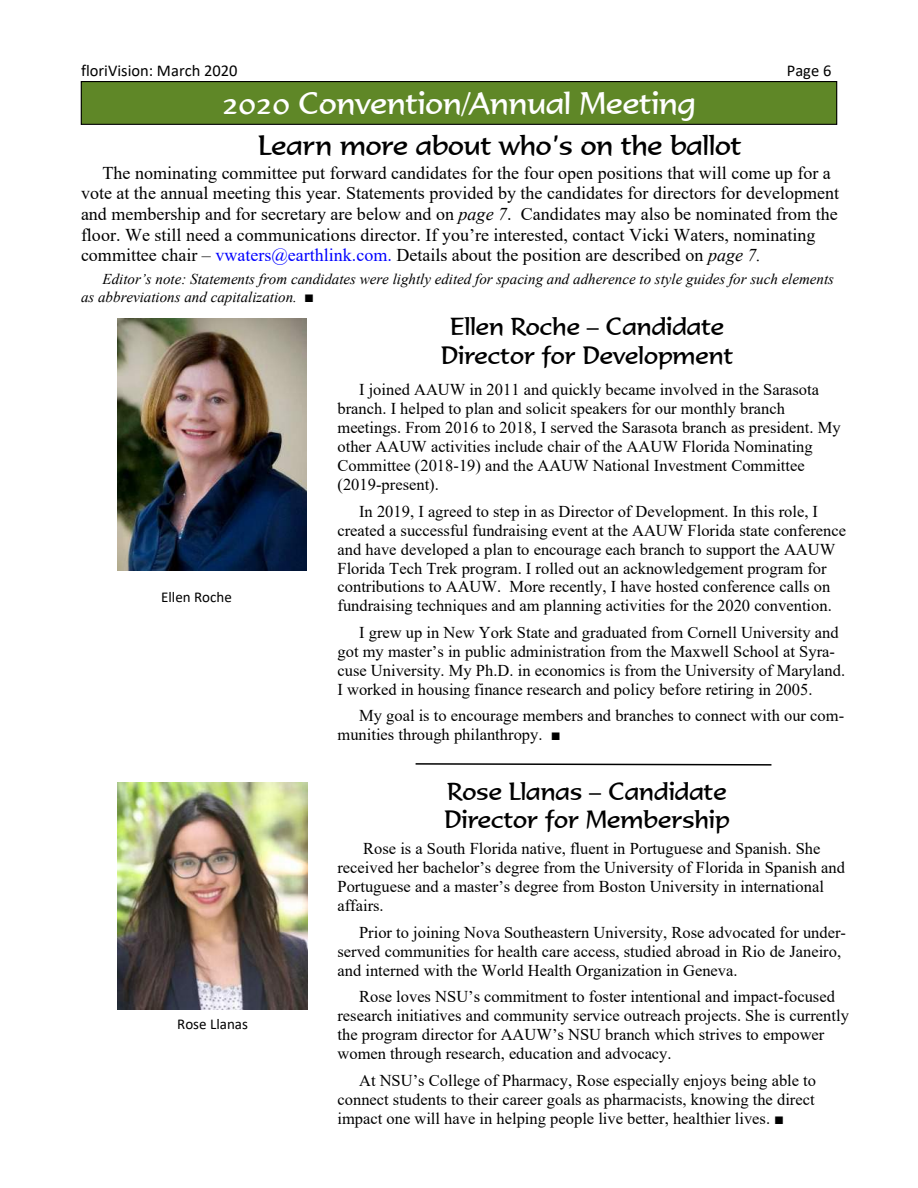
<style>
.page{position:relative;width:918px;height:1188px;background:#fff}
.page>*{position:absolute;margin:0;border:0;box-sizing:border-box;transform-origin:0 0}
.t1{font:30px "Formal 436 BT";color:#fff}
.t2{font:27px "Formal 436 BT";color:#000}
.t3{font:24px/29px "Formal 436 BT";color:#000;text-align:center}
.t4{font:18px/20.7px "Times New Roman";color:#000}
.t5{font:16.5px/18.9px "Times New Roman";color:#000}
.t6{font:16.5px "Calibri";color:#000}
.t7{font:italic 15px/18.6px "Times New Roman";color:#000}
.t8{font:15px "Calibri";color:#000}
.s1{font-style:italic}
.s2{color:#00f}
.s3{font-style:normal;font-size:16.5px}
</style>
<div class="page">
<div style="left:81px;top:82px;width:756px;height:42px;background:#5f8727"></div>
<div style="left:81px;top:81px;width:756px;height:44px;border:1px solid #000"></div>
<img style="left:118px;top:319px;width:189px;height:251px">
<img style="left:117px;top:782px;width:190px;height:227px">
<svg style="left:415px;top:763px;width:357px;height:3px"></svg>
<p class="t6" style="left:81px;top:64px;width:158px">floriVision: March 2020</p>
<p class="t6" style="left:787px;top:63px;width:46px">Page 6</p>
<h1 class="t1" style="left:222px;top:92px;width:475px">2020 Convention/Annual Meeting</h1>
<h2 class="t2" style="left:258px;top:135px;width:485px">Learn more about who’s on the ballot</h2>
<p class="t4" style="left:81px;top:164px;width:760px;text-indent:22px">The nominating committee put forward candidates for the four open positions that will come up for a vote at the annual meeting this year. Statements provided by the candidates for directors for development and membership and for secretary are below and on <span class="s1">page 7</span>. Candidates may also be nominated from the floor. We still need a communications director. If you’re interested, contact Vicki Waters, nominating committee chair – <span class="s2">vwaters@earthlink.com.</span> Details about the position are described on <span class="s1">page 7.</span></p>
<p class="t7" style="left:81px;top:271px;width:755px;text-indent:22px">Editor’s note: Statements from candidates were lightly edited for spacing and adherence to style guides for such elements as abbreviations and capitalization. <span class="s3">■</span></p>
<p class="t8" style="left:161px;top:591px;width:72px">Ellen Roche</p>
<p class="t8" style="left:177px;top:1018px;width:72px">Rose Llanas</p>
<h3 class="t3" style="left:441px;top:315px;width:294px">Ellen Roche – Candidate<br>Director for Development</h3>
<p class="t5" style="left:338px;top:382px;width:505px;text-indent:22px">I joined AAUW in 2011 and quickly became involved in the Sarasota branch. I helped to plan and solicit speakers for our monthly branch meetings. From 2016 to 2018, I served the Sarasota branch as president. My other AAUW activities include chair of the AAUW Florida Nominating Committee (2018-19) and the AAUW National Investment Committee (2019-present).</p>
<p class="t5" style="left:338px;top:503px;width:510px;text-indent:22px">In 2019, I agreed to step in as Director of Development. In this role, I created a successful fundraising event at the AAUW Florida state conference and have developed a plan to encourage each branch to support the AAUW Florida Tech Trek program. I rolled out an acknowledgement program for contributions to AAUW. More recently, I have hosted conference calls on fundraising techniques and am planning activities for the 2020 convention.</p>
<p class="t5" style="left:338px;top:625px;width:509px;text-indent:22px">I grew up in New York State and graduated from Cornell University and got my master’s in public administration from the Maxwell School at Syra&shy;cuse University. My Ph.D. in economics is from the University of Maryland.<br>I worked in housing finance research and policy before retiring in 2005.</p>
<p class="t5" style="left:338px;top:708px;width:508px;text-indent:22px">My goal is to encourage members and branches to connect with our com&shy;munities through philanthropy. ■</p>
<h3 class="t3" style="left:444px;top:779px;width:287px;text-align:left">Rose Llanas – Candidate<br>Director for Membership</h3>
<p class="t5" style="left:338px;top:841px;width:509px;text-indent:26px">Rose is a South Florida native, fluent in Portuguese and Spanish. She received her bachelor’s degree from the University of Florida in Spanish and Portuguese and a master’s degree from Boston University in international affairs.</p>
<p class="t5" style="left:338px;top:924px;width:510px;text-indent:22px">Prior to joining Nova Southeastern University, Rose advocated for under&shy;served communities for health care access, studied abroad in Rio de Janeiro, and interned with the World Health Organization in Geneva.</p>
<p class="t5" style="left:338px;top:989px;width:513px;text-indent:22px">Rose loves NSU’s commitment to foster intentional and impact-focused research initiatives and community service outreach projects. She is currently the program director for AAUW’s NSU branch which strives to empower women through research, education and advocacy.</p>
<p class="t5" style="left:338px;top:1072px;width:480px;text-align:justify;text-indent:22px">At NSU’s College of Pharmacy, Rose especially enjoys being able to connect students to their career goals as pharmacists, knowing the direct impact one will have in helping people live better, healthier lives. ■</p>
</div>
